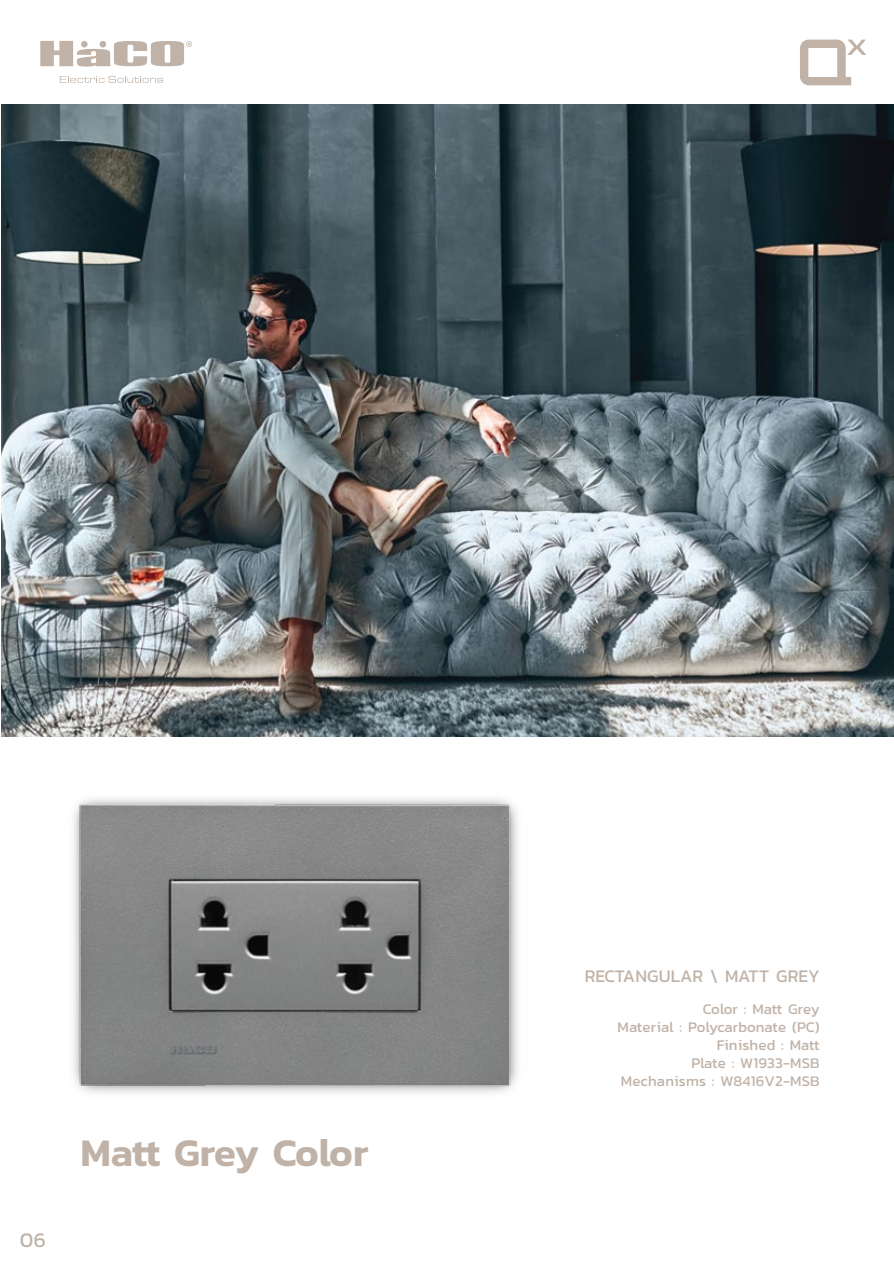
<style>
.page{position:relative;width:894px;height:1263px;background:#fff}
.page>*{position:absolute;margin:0;border:0;box-sizing:border-box;transform-origin:0 0}
.t1{font:600 39.75px "Kanit";letter-spacing:-.03em;color:#c0b2a7}
.t2{font:21px "Kanit";color:#c0b2a7}
.t3{font:18px "Kanit";letter-spacing:.01em;color:#c0b2a7}
.t4{font:15px/18px "Kanit";letter-spacing:.01em;color:#c0b2a7;text-align:right}
</style>
<div class="page">
<img style="left:2px;top:105px;width:891px;height:631px">
<svg style="left:800px;top:40px;width:66px;height:45px"></svg>
<svg style="left:60px;top:76px;width:103px;height:7px"></svg>
<svg style="left:40px;top:41px;width:152px;height:26px"></svg>
<img style="left:72px;top:799px;width:444px;height:292px">
<h2 class="t2" style="left:20px;top:1224px;width:27px">06</h2>
<h1 class="t1" style="left:80px;top:1122px;width:289px">Matt Grey Color</h1>
<p class="t3" style="left:584px;top:963px;width:236px">RECTANGULAR \ MATT GREY</p>
<p class="t4" style="left:617px;top:1000px;width:204px">Color : Matt Grey<br>Material : Polycarbonate (PC)<br>Finished : Matt<br>Plate : W1933-MSB<br>Mechanisms : W8416V2-MSB</p>
</div>
